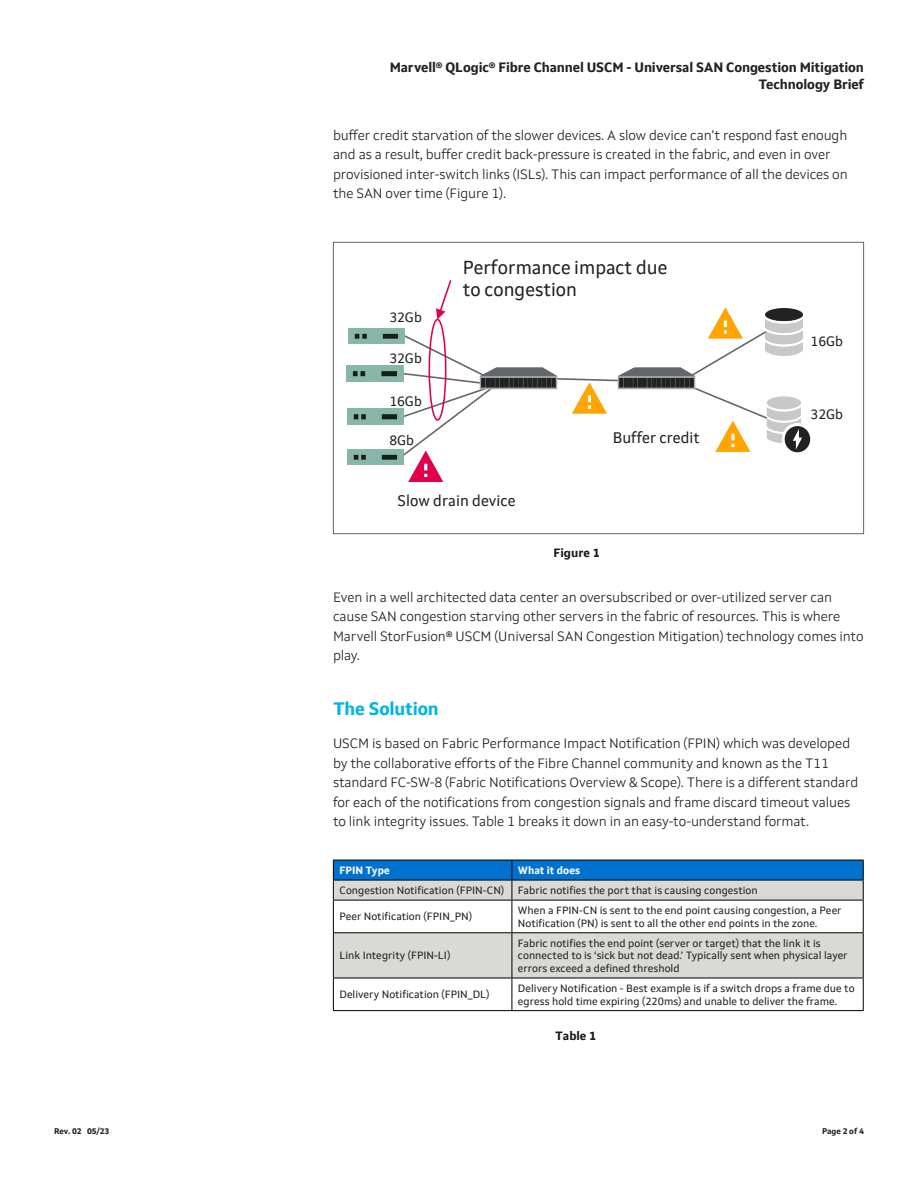
<style>
.page{position:relative;width:918px;height:1188px;background:#fff}
.page>*{position:absolute;margin:0;border:0;box-sizing:border-box;transform-origin:0 0}
.t1{font:18.75px/22.4px "Setimo";color:#212322}
.B1H_Body1Header{font:700 18px "Setimo";letter-spacing:-.01em;color:#00b5e2}
.t2{font:15.3px "Setimo";letter-spacing:.005em;color:#212322}
.t3{font:13.65px "Setimo";letter-spacing:-.005em;color:#212322}
.B1_Body1{font:300 13.5px/19.5px "Setimo";letter-spacing:-.01em;color:#212322}
.t4{font:700 13.5px/17.5px "Setimo";letter-spacing:-.01em;color:#212322;text-align:right}
.FC_FigureCaption{font:700 12px "Setimo";color:#1a1a1a}
.TB_TableBody{font:10.5px/12.6px "Setimo";color:#212322}
.TCH_TableColHead{font:700 10.5px "Setimo";color:#fff}
.t5{font:700 8.25px "Setimo";letter-spacing:-.015em;color:#212322}
.t6{font:700 8.25px "Setimo";letter-spacing:.005em;color:#212322}
</style>
<div class="page">
<div style="left:785px;top:426px;width:25px;height:26px;background:#212322;border-radius:50%"></div>
<svg style="left:398px;top:332px;width:102px;height:150px"></svg>
<svg style="left:551px;top:378px;width:79px;height:36px"></svg>
<div style="left:429px;top:319px;width:18px;height:102px;border:2px solid #e0004d;border-radius:50%"></div>
<svg style="left:436px;top:280px;width:16px;height:40px"></svg>
<svg style="left:680px;top:307px;width:122px;height:145px"></svg>
<img style="left:480px;top:367px;width:78px;height:22px">
<img style="left:617px;top:367px;width:78px;height:22px">
<img style="left:348px;top:328px;width:56px;height:16px">
<img style="left:347px;top:366px;width:56px;height:15px">
<img style="left:347px;top:409px;width:57px;height:15px">
<img style="left:347px;top:449px;width:57px;height:16px">
<div style="left:333px;top:242px;width:531px;height:292px;border:1px solid #63666a"></div>
<svg style="left:334px;top:901px;width:529px;height:109px"></svg>
<hr style="left:333px;top:978px;width:1px;height:32px;background:#000">
<hr style="left:333px;top:900px;width:179px;height:1px;background:#000">
<hr style="left:333px;top:900px;width:1px;height:32px;background:#000">
<hr style="left:512px;top:900px;width:352px;height:1px;background:#000">
<hr style="left:333px;top:1010px;width:179px;height:1px;background:#000">
<hr style="left:512px;top:1010px;width:352px;height:1px;background:#000">
<hr style="left:333px;top:933px;width:1px;height:45px;background:#000">
<svg style="left:333px;top:860px;width:531px;height:40px;background:#669cc6"></svg>
<hr style="left:512px;top:900px;width:1px;height:32px;background:#000">
<hr style="left:863px;top:900px;width:1px;height:32px;background:#000">
<hr style="left:333px;top:978px;width:179px;height:1px;background:#000">
<hr style="left:512px;top:978px;width:352px;height:1px;background:#000">
<hr style="left:512px;top:978px;width:1px;height:32px;background:#000">
<hr style="left:863px;top:978px;width:1px;height:32px;background:#000">
<hr style="left:333px;top:932px;width:179px;height:1px;background:#000">
<hr style="left:512px;top:932px;width:352px;height:1px;background:#000">
<hr style="left:512px;top:933px;width:1px;height:45px;background:#000">
<hr style="left:863px;top:933px;width:1px;height:45px;background:#000">
<p class="t4" style="left:390px;top:58px;width:476px">Marvell® QLogic® Fibre Channel USCM - Universal SAN Congestion Mitigation<br>Technology Brief</p>
<p class="B1_Body1" style="left:333px;top:125px;width:516px">buffer credit starvation of the slower devices. A slow device can’t respond fast enough and as a result, buffer credit back-pressure is created in the fabric, and even in over provisioned inter-switch links (ISLs). This can impact performance of all the devices on the SAN over time (Figure 1).</p>
<p class="t3" style="left:389px;top:309px;width:34px">32Gb</p>
<p class="t3" style="left:389px;top:350px;width:34px">32Gb</p>
<p class="t3" style="left:389px;top:393px;width:34px">16Gb</p>
<p class="t3" style="left:389px;top:432px;width:26px">8Gb</p>
<p class="t1" style="left:463px;top:256px;width:206px">Performance impact due to congestion</p>
<p class="t2" style="left:613px;top:429px;width:89px">Buffer credit</p>
<p class="t2" style="left:398px;top:491px;width:119px">Slow drain device</p>
<p class="FC_FigureCaption" style="left:554px;top:545px;width:48px">Figure 1</p>
<p class="t3" style="left:811px;top:333px;width:34px">16Gb</p>
<p class="t3" style="left:811px;top:406px;width:34px">32Gb</p>
<p class="B1_Body1" style="left:333px;top:587px;width:532px">Even in a well architected data center an oversubscribed or over-utilized server can cause SAN congestion starving other servers in the fabric of resources. This is where Marvell StorFusion® USCM (Universal SAN Congestion Mitigation) technology comes into play.</p>
<h3 class="B1H_Body1Header" style="left:333px;top:698px;width:107px">The Solution</h3>
<p class="B1_Body1" style="left:333px;top:734px;width:527px">USCM is based on Fabric Performance Impact Notification (FPIN) which was developed by the collaborative efforts of the Fibre Channel community and known as the T11 standard FC-SW-8 (Fabric Notifications Overview &amp; Scope). There is a different standard for each of the notifications from congestion signals and frame discard timeout values to link integrity issues. Table 1 breaks it down in an easy-to-understand format.</p>
<p class="TCH_TableColHead" style="left:339px;top:864px;width:52px">FPIN Type</p>
<p class="TCH_TableColHead" style="left:518px;top:864px;width:64px">What it does</p>
<p class="TB_TableBody" style="left:339px;top:884px;width:166px">Congestion Notification (FPIN-CN)</p>
<p class="TB_TableBody" style="left:518px;top:884px;width:241px">Fabric notifies the port that is causing congestion</p>
<p class="TB_TableBody" style="left:339px;top:910px;width:134px">Peer Notification (FPIN_PN)</p>
<p class="TB_TableBody" style="left:518px;top:904px;width:325px">When a FPIN-CN is sent to the end point causing congestion, a Peer<br>Notification (PN) is sent to all the other end points in the zone.</p>
<p class="TB_TableBody" style="left:339px;top:949px;width:112px">Link Integrity (FPIN-LI)</p>
<p class="TB_TableBody" style="left:518px;top:937px;width:331px">Fabric notifies the end point (server or target) that the link it is connected to is ‘sick but not dead.’ Typically sent when physical layer errors exceed a defined threshold</p>
<p class="TB_TableBody" style="left:339px;top:988px;width:152px">Delivery Notification (FPIN_DL)</p>
<p class="TB_TableBody" style="left:518px;top:982px;width:338px">Delivery Notification - Best example is if a switch drops a frame due to egress hold time expiring (220ms) and unable to deliver the frame.</p>
<p class="FC_FigureCaption" style="left:555px;top:1029px;width:43px">Table 1</p>
<p class="t5" style="left:54px;top:1126px;width:57px">Rev. 02 05/23</p>
<p class="t6" style="left:822px;top:1126px;width:43px">Page 2 of 4</p>
</div>
